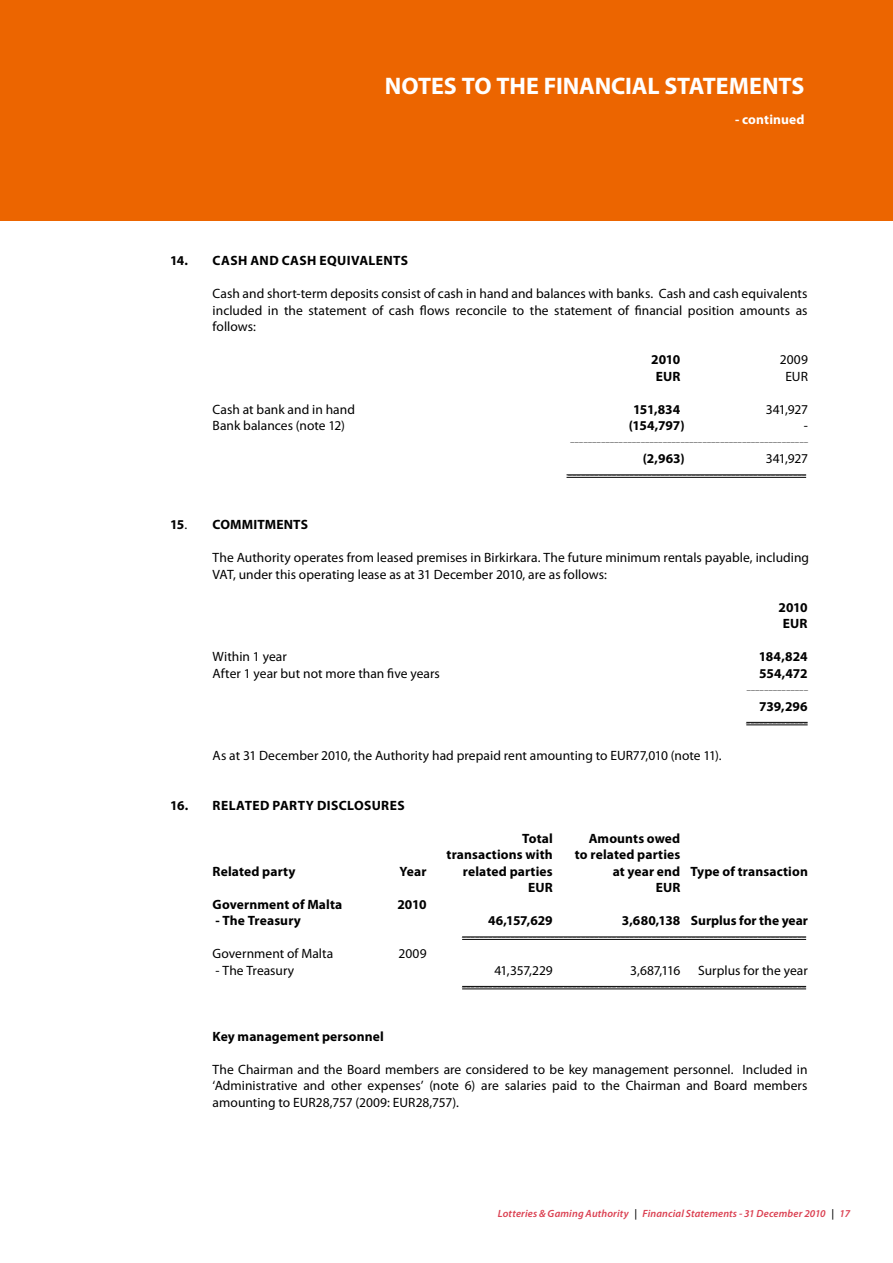
<style>
.page{position:relative;width:893px;height:1263px;background:#fff}
.page>*{position:absolute;margin:0;border:0;box-sizing:border-box;transform-origin:0 0}
.t1{font:700 24px "Myriad Pro";letter-spacing:-.01em;color:#fff}
.t2{font:13.5px/16.5px "Myriad Pro";color:#000;text-align:justify}
.t3{font:700 13.5px/16.5px "Myriad Pro";letter-spacing:.01em;color:#000;text-align:center}
.t4{font:700 13.5px "Myriad Pro";letter-spacing:.03em;color:#000}
.t5{font:700 13.5px "Myriad Pro";letter-spacing:.01em;color:#fff}
.t6{font:italic 600 10.5px "Myriad Pro";letter-spacing:.015em;color:#db4051}
.t7{font:700 7.8px "Myriad Pro";color:#000}
.t8{font:300 7.8px "Myriad Pro";color:#000}
.s1{font-weight:400}
.s2{color:#000}
</style>
<div class="page">
<div style="left:0;top:0;width:893px;height:220px;background:#ec6500"></div>
<hr style="left:566px;top:475px;width:240px;height:1px;background:#000">
<hr style="left:566px;top:477px;width:240px;height:1px;background:#000">
<hr style="left:746px;top:722px;width:62px;height:1px;background:#000">
<hr style="left:746px;top:725px;width:62px;height:1px;background:#000">
<hr style="left:462px;top:937px;width:344px;height:1px;background:#000">
<hr style="left:462px;top:939px;width:344px;height:1px;background:#000">
<hr style="left:462px;top:986px;width:344px;height:1px;background:#000">
<hr style="left:462px;top:989px;width:344px;height:1px;background:#000">
<h1 class="t1" style="left:385px;top:77px;width:421px">NOTES TO THE FINANCIAL STATEMENTS</h1>
<p class="t5" style="left:735px;top:114px;width:71px">- continued</p>
<p class="t4" style="left:170px;top:256px;width:240px">14. CASH AND CASH EQUIVALENTS</p>
<p class="t2" style="left:213px;top:287px;width:596px">Cash and short-term deposits consist of cash in hand and balances with banks. Cash and cash equivalents included in the statement of cash flows reconcile to the statement of financial position amounts as follows:</p>
<p class="t3" style="left:651px;top:353px;width:31px">2010</p>
<p class="t2" style="left:780px;top:353px;width:29px">2009</p>
<p class="t3" style="left:656px;top:369px;width:26px">EUR</p>
<p class="t2" style="left:785px;top:369px;width:24px">EUR</p>
<p class="t2" style="left:213px;top:402px;width:144px">Cash at bank and in hand</p>
<p class="t3" style="left:633px;top:402px;width:49px">151,834</p>
<p class="t2" style="left:766px;top:402px;width:44px">341,927</p>
<p class="t2" style="left:213px;top:419px;width:134px">Bank balances (note 12)</p>
<p class="t3" style="left:629px;top:419px;width:57px">(154,797)</p>
<p class="t2" style="left:804px;top:419px;width:6px">-</p>
<p class="t8" style="left:570px;top:436px;width:239px">______________________________________________________</p>
<p class="t3" style="left:643px;top:452px;width:43px">(2,963)</p>
<p class="t2" style="left:766px;top:452px;width:44px">341,927</p>
<p class="t7" style="left:568px;top:470px;width:239px">______________________________________________________</p>
<p class="t3" style="left:170px;top:518px;width:139px">15<span class="s1">.</span> COMMITMENTS</p>
<p class="t2" style="left:213px;top:551px;width:598px">The Authority operates from leased premises in Birkirkara. The future minimum rentals payable, including<br>VAT, under this operating lease as at 31 December 2010, are as follows:</p>
<p class="t3" style="left:778px;top:600px;width:31px">2010<br>EUR</p>
<p class="t2" style="left:213px;top:650px;width:76px">Within 1 year</p>
<p class="t3" style="left:759px;top:650px;width:50px">184,824</p>
<p class="t2" style="left:213px;top:666px;width:229px">After 1 year but not more than five years</p>
<p class="t3" style="left:759px;top:666px;width:50px">554,472</p>
<p class="t8" style="left:747px;top:684px;width:63px">______________</p>
<p class="t3" style="left:759px;top:699px;width:50px">739,296</p>
<p class="t7" style="left:746px;top:717px;width:63px">______________</p>
<p class="t2" style="left:213px;top:749px;width:510px">As at 31 December 2010, the Authority had prepaid rent amounting to EUR77,010 (note 11).</p>
<p class="t4" style="left:170px;top:800px;width:236px">16. RELATED PARTY DISCLOSURES</p>
<p class="t3" style="left:522px;top:831px;width:32px">Total</p>
<p class="t3" style="left:589px;top:831px;width:93px">Amounts owed</p>
<p class="t3" style="left:447px;top:848px;width:108px">transactions with</p>
<p class="t3" style="left:575px;top:848px;width:107px">to related parties</p>
<p class="t3" style="left:213px;top:864px;width:84px">Related party</p>
<p class="t3" style="left:400px;top:864px;width:29px">Year</p>
<p class="t3" style="left:463px;top:864px;width:91px">related parties</p>
<p class="t3" style="left:613px;top:864px;width:197px">at year end Type of transaction</p>
<p class="t3" style="left:528px;top:881px;width:26px">EUR</p>
<p class="t3" style="left:656px;top:881px;width:26px">EUR</p>
<p class="t3" style="left:213px;top:897px;width:131px">Government of Malta</p>
<p class="t3" style="left:397px;top:897px;width:31px">2010</p>
<p class="t3" style="left:215px;top:914px;width:87px">- The Treasury</p>
<p class="t3" style="left:488px;top:914px;width:66px">46,157,629</p>
<p class="t3" style="left:622px;top:914px;width:188px">3,680,138 Surplus for the year</p>
<p class="t7" style="left:462px;top:932px;width:345px">______________________________________________________________________________</p>
<p class="t2" style="left:213px;top:947px;width:122px">Government of Malta</p>
<p class="t2" style="left:399px;top:947px;width:29px">2009</p>
<p class="t2" style="left:215px;top:963px;width:80px">- The Treasury</p>
<p class="t2" style="left:494px;top:963px;width:60px">41,357,229</p>
<p class="t2" style="left:630px;top:963px;width:52px">3,687,116</p>
<p class="t2" style="left:698px;top:963px;width:111px">Surplus for the year</p>
<p class="t7" style="left:462px;top:981px;width:345px">______________________________________________________________________________</p>
<p class="t3" style="left:213px;top:1029px;width:173px">Key management personnel</p>
<p class="t2" style="left:213px;top:1062px;width:596px">The Chairman and the Board members are considered to be key management personnel. Included in ‘Administrative and other expenses’ (note 6) are salaries paid to the Chairman and Board members amounting to EUR28,757 (2009: EUR28,757).</p>
<p class="t6" style="left:498px;top:1209px;width:354px">Lotteries &amp; Gaming Authority <span class="s2">|</span> Financial Statements - 31 December 2010 <span class="s2">|</span> 17</p>
</div>
